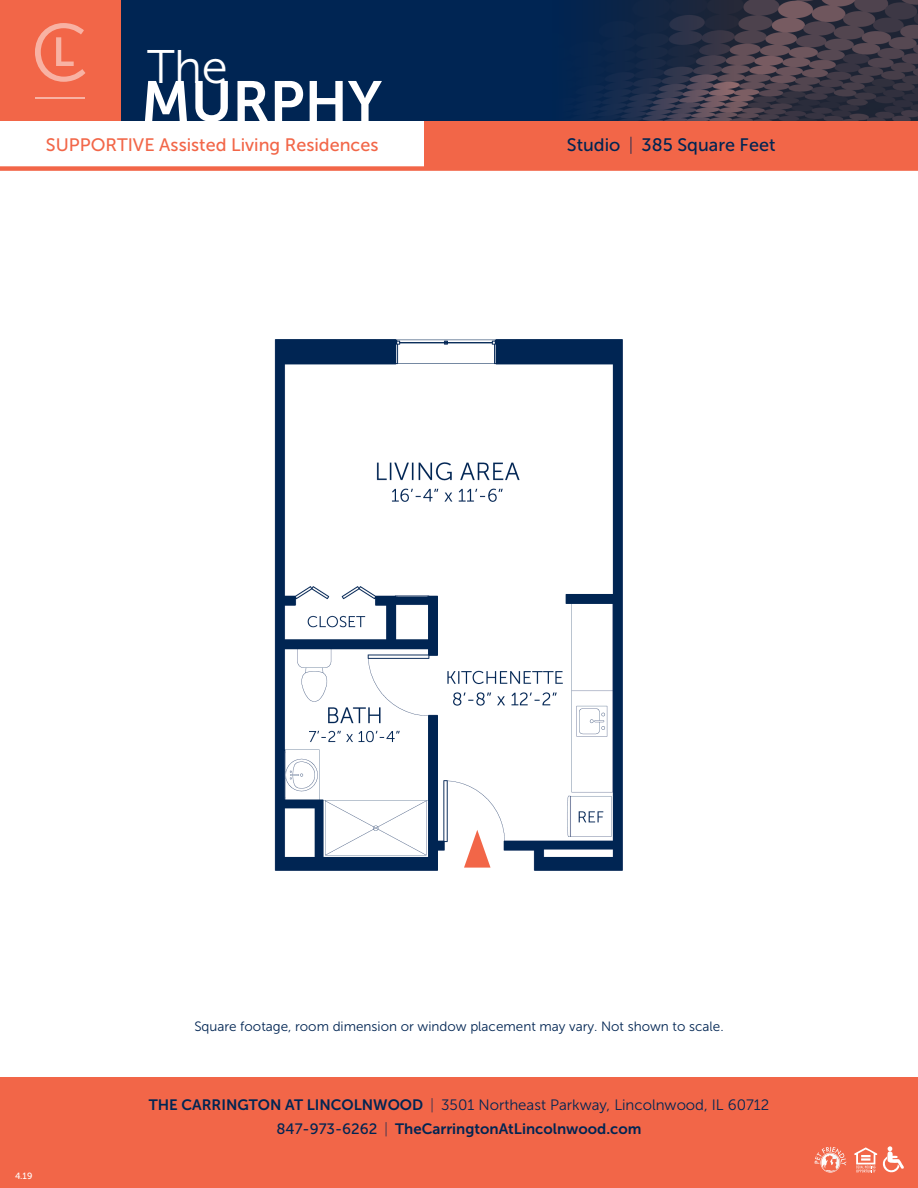
<style>
.page{position:relative;width:918px;height:1188px;background:#fff}
.page>*{position:absolute;margin:0;border:0;box-sizing:border-box;transform-origin:0 0}
.t1{font:56.7px "Museo Sans 700";color:#fff}
.t2{font:46.95px "Museo Sans 300";color:#fff}
.t3{font:18px "Museo Sans 500";color:#f26648}
.t4{font:18px "Museo Sans 500";color:#002553}
.t5{font:15px "Museo Sans 300";color:#002553}
.t6{font:15px "Museo Sans 700";color:#002553}
.t7{font:13.5px "Museo Sans 300";color:#002553}
.t8{font:9px "Museo Sans 500";color:#fff}
.s1{font-family:"Museo Sans 700"}
.s2{font-family:"Museo Sans 500"}
</style>
<div class="page">
<div style="left:424px;top:120px;width:494px;height:48px;background:#f26648"></div>
<div style="left:0;top:0;width:918px;height:120px;background:#002553"></div>
<img style="left:582px;top:0;width:336px;height:120px">
<div style="left:0;top:1078px;width:918px;height:110px;background:#f26648"></div>
<div style="left:0;top:0;width:120px;height:120px;background:#f26648"></div>
<hr style="left:35px;top:97px;width:49px;height:2px;background:#fff">
<svg style="left:35px;top:23px;width:50px;height:59px"></svg>
<img style="left:274px;top:339px;width:349px;height:532px">
<svg style="left:854px;top:1146px;width:50px;height:26px"></svg>
<svg style="left:815px;top:1147px;width:31px;height:26px"></svg>
<svg style="left:464px;top:830px;width:27px;height:38px"></svg>
<div style="left:0;top:166px;width:918px;height:5px;background:#f26648"></div>
<p class="t2" style="left:147px;top:41px;width:82px">The</p>
<p class="t1" style="left:141px;top:70px;width:243px">MURPHY</p>
<p class="t3" style="left:46px;top:135px;width:334px">SUPPORTIVE Assisted Living Residences</p>
<p class="t4" style="left:567px;top:135px;width:210px">Studio | 385 Square Feet</p>
<p class="t8" style="left:15px;top:1171px;width:19px">4.19</p>
<p class="t7" style="left:194px;top:1020px;width:531px">Square footage, room dimension or window placement may vary. Not shown to scale.</p>
<p class="t5" style="left:149px;top:1097px;width:622px"><span class="s1">THE CARRINGTON AT LINCOLNWOOD</span> <span class="s2">|</span> 3501 Northeast Parkway, Lincolnwood, IL 60712</p>
<p class="t6" style="left:276px;top:1120px;width:367px"><span class="s2">847-973-6262 |</span> TheCarringtonAtLincolnwood.com</p>
</div>
